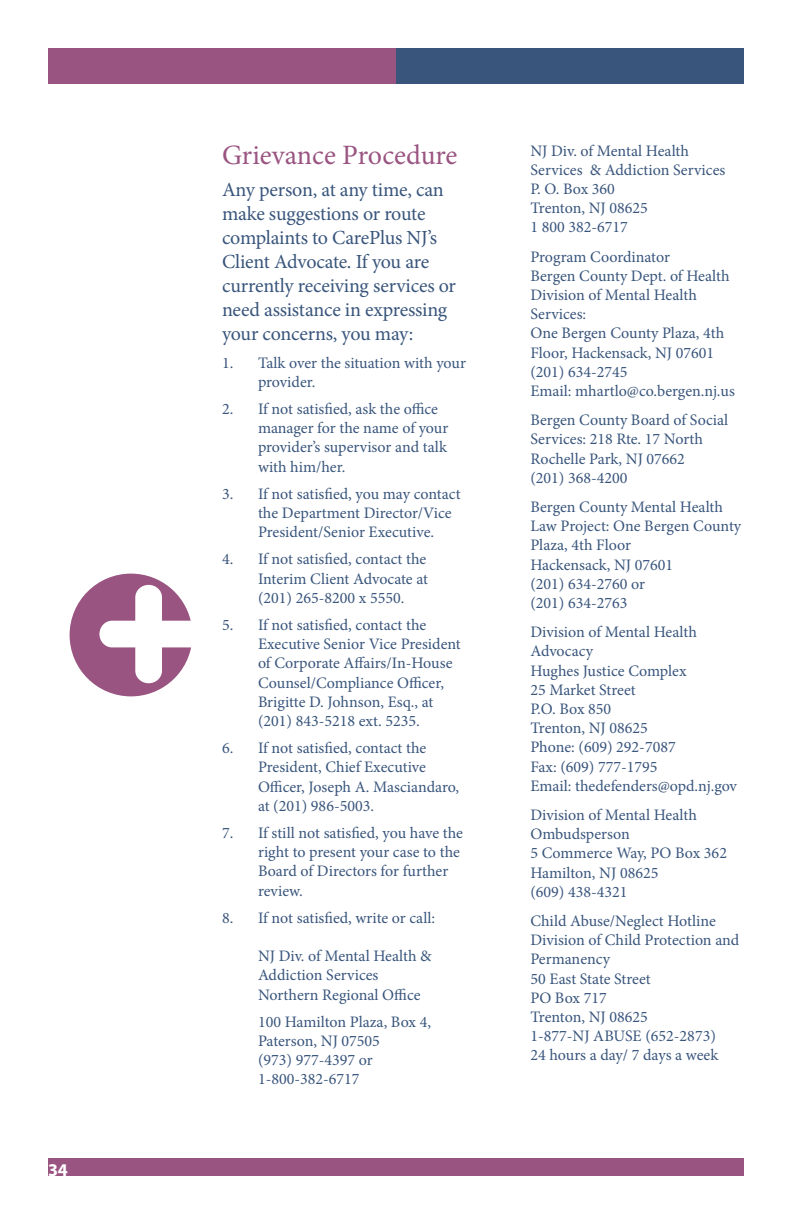
<style>
.page{position:relative;width:792px;height:1224px;background:#fff}
.page>*{position:absolute;margin:0;border:0;box-sizing:border-box;transform-origin:0 0}
.t1{font:28px "Minion Pro";color:#9a5481}
.t2{font:20px/24px "Minion Pro";letter-spacing:-.015em;color:#39557c}
.t3{font:700 18px "Myriad Pro";color:#fff}
.t4{font:16px/19.2px "Minion Pro";color:#39557c}
</style>
<div class="page">
<div style="left:48px;top:48px;width:348px;height:36px;background:#9a5481"></div>
<div style="left:396px;top:48px;width:348px;height:36px;background:#39557c"></div>
<div style="left:48px;top:1158px;width:696px;height:18px;background:#9a5481"></div>
<svg style="left:70px;top:574px;width:121px;height:122px"></svg>
<p class="t3" style="left:48px;top:1159px;width:21px">34</p>
<h1 class="t1" style="left:222px;top:144px;width:237px">Grievance Procedure</h1>
<p class="t2" style="left:222px;top:180px;width:236px">Any person, at any time, can make suggestions or route complaints to CarePlus NJ’s<br>Client Advocate . If you are currently receiving services or need assistance in expressing your concerns, you may:</p>
<p class="t4" style="left:222px;top:354px;width:13px">1 .</p>
<p class="t4" style="left:258px;top:354px;width:210px">Talk over the situation with your provider .</p>
<p class="t4" style="left:222px;top:401px;width:13px">2 .</p>
<p class="t4" style="left:258px;top:401px;width:192px">If not satisfied, ask the office manager for the name of your provider’s supervisor and talk with him/her .</p>
<p class="t4" style="left:222px;top:486px;width:13px">3 .</p>
<p class="t4" style="left:258px;top:486px;width:204px">If not satisfied, you may contact the Department Director/Vice<br>President/Senior Executive .</p>
<p class="t4" style="left:222px;top:551px;width:13px">4 .</p>
<p class="t4" style="left:258px;top:551px;width:172px;text-align:justify">If not satisfied, contact the Interim Client Advocate at (201) 265-8200 x 5550 .</p>
<p class="t4" style="left:222px;top:617px;width:13px">5 .</p>
<p class="t4" style="left:258px;top:617px;width:204px">If not satisfied, contact the<br>Executive Senior Vice President of Corporate Affairs/In-House<br>Counsel/Compliance Officer,<br>Brigitte D . Johnson, Esq ., at (201) 843-5218 ext . 5235 .</p>
<p class="t4" style="left:222px;top:740px;width:13px">6 .</p>
<p class="t4" style="left:258px;top:740px;width:203px">If not satisfied, contact the<br>President, Chief Executive<br>Officer, Joseph A . Masciandaro, at (201) 986-5003 .</p>
<p class="t4" style="left:222px;top:825px;width:13px">7 .</p>
<p class="t4" style="left:258px;top:825px;width:207px">If still not satisfied, you have the right to present your case to the<br>Board of Directors for further review .</p>
<p class="t4" style="left:222px;top:910px;width:13px">8 .</p>
<p class="t4" style="left:258px;top:910px;width:179px">If not satisfied, write or call:</p>
<p class="t4" style="left:258px;top:948px;width:175px">NJ Div . of Mental Health &amp;<br>Addiction Services<br>Northern Regional Office</p>
<p class="t4" style="left:258px;top:1014px;width:175px">100 Hamilton Plaza, Box 4,<br>Paterson, NJ 07505<br>(973) 977-4397 or<br>1-800-382-6717</p>
<p class="t4" style="left:530px;top:142px;width:196px">NJ Div . of Mental Health<br>Services &amp; Addiction Services<br>P . O . Box 360<br>Trenton, NJ 08625<br>1 800 382-6717</p>
<p class="t4" style="left:530px;top:248px;width:206px">Program Coordinator<br>Bergen County Dept . of Health<br>Division of Mental Health<br>Services:<br>One Bergen County Plaza, 4th<br>Floor, Hackensack, NJ 07601 (201) 634-2745<br>Email: mhartlo@co .bergen .nj .us</p>
<p class="t4" style="left:530px;top:412px;width:199px">Bergen County Board of Social<br>Services: 218 Rte . 17 North<br>Rochelle Park, NJ 07662<br>(201) 368-4200</p>
<p class="t4" style="left:530px;top:499px;width:212px">Bergen County Mental Health<br>Law Project: One Bergen County<br>Plaza, 4th Floor<br>Hackensack, NJ 07601<br>(201) 634-2760 or<br>(201) 634-2763</p>
<p class="t4" style="left:530px;top:624px;width:208px">Division of Mental Health<br>Advocacy<br>Hughes Justice Complex<br>25 Market Street<br>P .O . Box 850<br>Trenton, NJ 08625<br>Phone: (609) 292-7087<br>Fax: (609) 777-1795<br>Email: thedefenders@opd .nj .gov</p>
<p class="t4" style="left:530px;top:807px;width:198px">Division of Mental Health<br>Ombudsperson<br>5 Commerce Way, PO Box 362<br>Hamilton, NJ 08625<br>(609) 438-4321</p>
<p class="t4" style="left:530px;top:913px;width:210px">Child Abuse/Neglect Hotline<br>Division of Child Protection and<br>Permanency<br>50 East State Street<br>PO Box 717<br>Trenton, NJ 08625<br>1-877-NJ ABUSE (652-2873)<br>24 hours a day/ 7 days a week</p>
</div>
